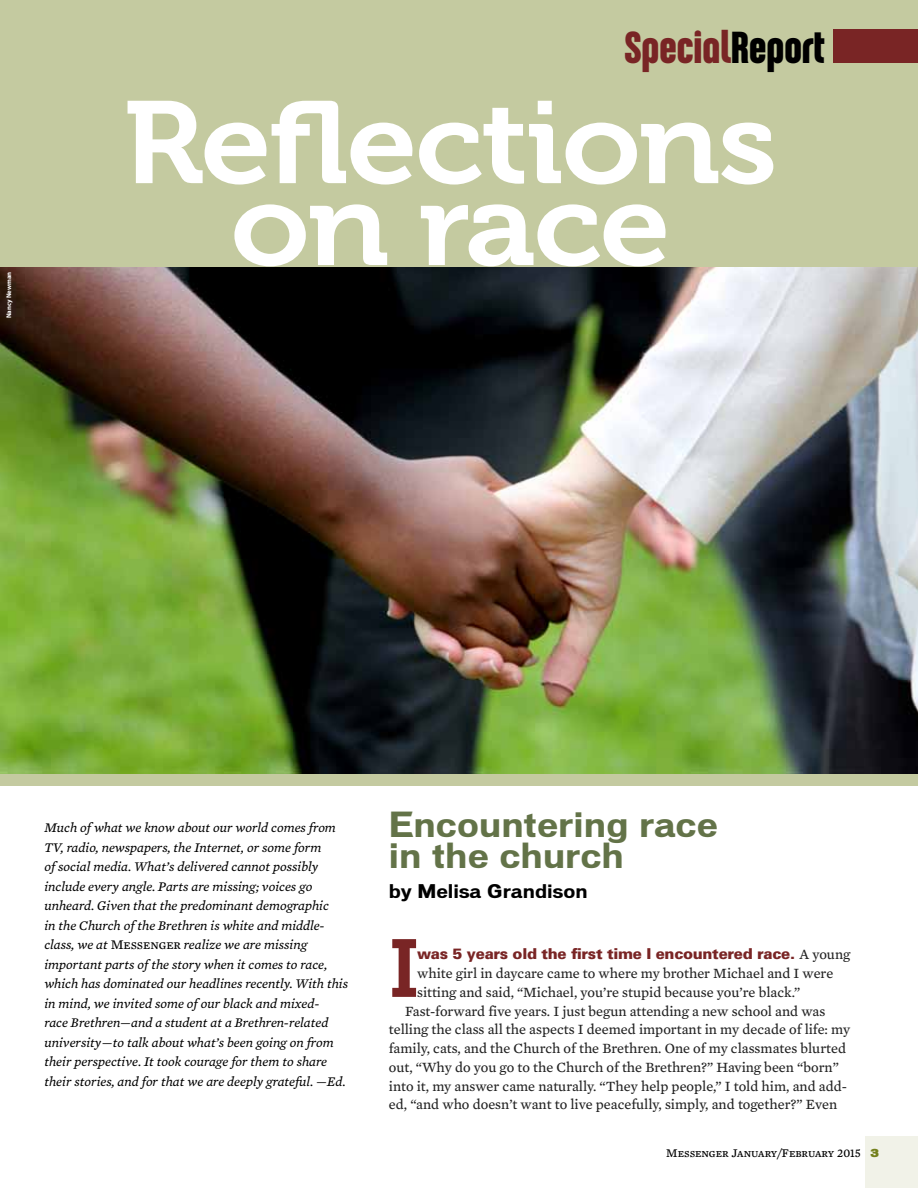
<style>
.page{position:relative;width:918px;height:1188px;background:#fff}
.page>*{position:absolute;margin:0;border:0;box-sizing:border-box;transform-origin:0 0}
.t1{font:116.1px/81.9px "Museo 700";letter-spacing:-.02em;color:#fff;text-align:center;scale:1.1 1}
.t2{font:81.45px "Museo 700";color:#792525;scale:1.1 1}
.t3{font:48px "Chalet Comprime Hong Kong Seventy";color:#792525}
.t4{font:700 33px/31.5px "Vonnes";color:#637348}
.t5{font:700 18px "Vonnes";color:#000}
.t6{font:900 15px "Univers";letter-spacing:-.02em;color:#792525}
.t7{font:14.4px "Mercury Text G3";color:#222}
.t8{font:italic 13.5px/19.5px "Mercury Text G3";color:#000}
.t9{font:12px "Mercury Text G4 Roman SC";color:#000}
.t10{font:700 6.75px "Myriad Pro";color:#fff}
.s1{font-family:"Chalet Comprime Hong Kong Eighty"}
.s2{font-family:"Chalet Comprime Hong Kong Sixty"}
.s3{font-family:"Chalet Comprime Hong Kong Sixty";color:#000}
.s4{color:#000}
.s5{font-family:"Mercury Text G3 Roman SC";font-style:normal}
.s6{font-family:"Mercury Text G3";font-weight:400;font-size:14.4px;color:#222}
.s7{font-family:"Vonnes";font-weight:900;font-size:10.5px;color:#74801c}
</style>
<div class="page">
<div style="left:1px;top:0;width:917px;height:785px;background:#c4caa0"></div>
<div style="left:866px;top:1136px;width:52px;height:52px;background:#f1f2e8"></div>
<div style="left:833px;top:29px;width:85px;height:34px;background:#792525"></div>
<img style="left:1px;top:267px;width:917px;height:506px">
<p class="t10" style="left:4px;top:318px;width:48px;rotate:-90deg">Nancy Newman</p>
<h3 class="t3" style="left:624px;top:19px;width:202px"><span class="s1">S</span>p<span class="s2">e</span>cial<span class="s3">Re</span><span class="s4">port</span></h3>
<h1 class="t1" style="left:123px;top:104px;width:597px">Reflections on race</h1>
<p class="t8" style="left:44px;top:818px;width:305px">Much of what we know about our world comes from TV, radio, newspapers, the Internet, or some form<br>of social media. What’s delivered cannot possibly include every angle. Parts are missing; voices go unheard. Given that the predominant demographic<br>in the Church of the Brethren is white and middle&shy;class, we at <span class="s5">Messenger</span> realize we are missing important parts of the story when it comes to race, which has dominated our headlines recently. With this in mind, we invited some of our black and mixed-<br>race Brethren—and a student at a Brethren-related university—to talk about what’s been going on from their perspective. It took courage for them to share their stories, and for that we are deeply grateful. —Ed.</p>
<h3 class="t4" style="left:389px;top:808px;width:331px">Encountering race in the church</h3>
<h3 class="t5" style="left:389px;top:881px;width:200px">by Melisa Grandison</h3>
<h2 class="t2" style="left:389px;top:923px;width:29px">I</h2>
<p class="t6" style="left:417px;top:945px;width:435px">was 5 years old the first time I encountered race. <span class="s6">A young</span></p>
<p class="t7" style="left:417px;top:965px;width:418px">white girl in daycare came to where my brother Michael and I were</p>
<p class="t7" style="left:417px;top:984px;width:385px">sitting and said, “Michael, you’re stupid because you’re black.”</p>
<p class="t7" style="left:405px;top:1002px;width:422px">Fast-forward five years. I just begun attending a new school and was</p>
<p class="t7" style="left:389px;top:1021px;width:463px">telling the class all the aspects I deemed important in my decade of life: my</p>
<p class="t7" style="left:389px;top:1040px;width:459px">family, cats, and the Church of the Brethren. One of my classmates blurted</p>
<p class="t7" style="left:389px;top:1059px;width:452px">out, “Why do you go to the Church of the Brethren?” Having been “born”</p>
<p class="t7" style="left:389px;top:1077px;width:460px">into it, my answer came naturally. “They help people,” I told him, and add-</p>
<p class="t7" style="left:389px;top:1096px;width:450px">ed, “and who doesn’t want to live peacefully, simply, and together?” Even</p>
<p class="t9" style="left:666px;top:1146px;width:214px">Messenger January/February 2015 <span class="s7">3</span></p>
</div>
